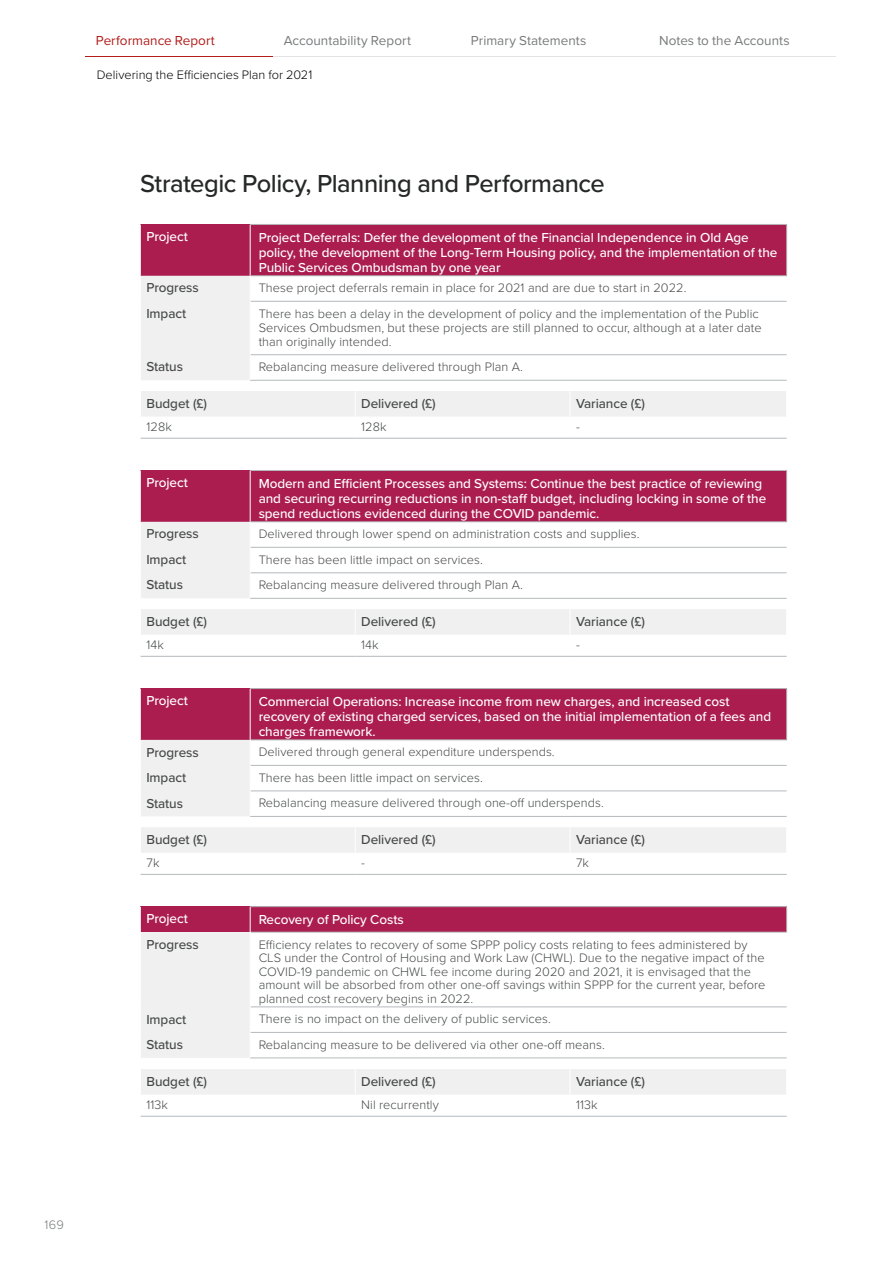
<style>
.page{position:relative;width:893px;height:1263px;background:#fff}
.page>*{position:absolute;margin:0;border:0;box-sizing:border-box;transform-origin:0 0}
.t1{font:500 25.5px "Proxima Nova";letter-spacing:-.02em;color:#262727}
.ii{font:500 13.5px/15px "Proxima Nova";letter-spacing:-.005em;color:#fff}
.ii-2{font:500 13.5px "Proxima Nova";letter-spacing:-.005em;color:#474949}
.t2{font:13.5px "Proxima Nova";color:#777a7b}
.t3{font:13.5px "Proxima Nova";color:#b21c1a}
.ii-3{font:300 12.75px/13.5px "Proxima Nova";letter-spacing:.005em;color:#474949}
.t4{font:300 12.75px "Proxima Nova";color:#000}
.t5{font:300 12.75px "Proxima Nova";color:#777a7b}
</style>
<div class="page">
<hr style="left:648px;top:56px;width:188px;height:1px;background:#e3e3e3">
<hr style="left:273px;top:56px;width:187px;height:1px;background:#e3e3e3">
<hr style="left:85px;top:56px;width:188px;height:1px;background:#b21c1a">
<hr style="left:460px;top:56px;width:188px;height:1px;background:#e3e3e3">
<hr style="left:141px;top:438px;width:214px;height:1px;background:#b5b9bc">
<hr style="left:355px;top:438px;width:215px;height:1px;background:#b5b9bc">
<hr style="left:570px;top:438px;width:217px;height:1px;background:#b5b9bc">
<div style="left:141px;top:391px;width:645px;height:25px;background:#f0f0f0"></div>
<hr style="left:141px;top:656px;width:214px;height:1px;background:#b5b9bc">
<hr style="left:355px;top:656px;width:215px;height:1px;background:#b5b9bc">
<hr style="left:570px;top:656px;width:217px;height:1px;background:#b5b9bc">
<div style="left:141px;top:609px;width:645px;height:26px;background:#f0f0f0"></div>
<hr style="left:141px;top:874px;width:214px;height:1px;background:#b5b9bc">
<hr style="left:355px;top:874px;width:215px;height:1px;background:#b5b9bc">
<hr style="left:570px;top:874px;width:217px;height:1px;background:#b5b9bc">
<div style="left:141px;top:827px;width:645px;height:26px;background:#f0f0f0"></div>
<hr style="left:141px;top:1116px;width:214px;height:1px;background:#b5b9bc">
<hr style="left:355px;top:1116px;width:215px;height:1px;background:#b5b9bc">
<hr style="left:570px;top:1116px;width:217px;height:1px;background:#b5b9bc">
<div style="left:141px;top:1069px;width:645px;height:25px;background:#f0f0f0"></div>
<div style="left:140px;top:224px;width:110px;height:52px;background:#ab1d4f"></div>
<div style="left:250px;top:224px;width:537px;height:52px;background:#ab1d4f"></div>
<hr style="left:250px;top:225px;width:1px;height:51px;background:#fff">
<hr style="left:140px;top:224px;width:1px;height:52px;background:#fff">
<hr style="left:250px;top:224px;width:537px;height:1px;background:#b5b9bc">
<hr style="left:250px;top:275px;width:537px;height:1px;background:#b5b9bc">
<hr style="left:250px;top:301px;width:537px;height:1px;background:#b5b9bc">
<hr style="left:250px;top:354px;width:537px;height:1px;background:#b5b9bc">
<hr style="left:250px;top:380px;width:537px;height:1px;background:#b5b9bc">
<hr style="left:786px;top:225px;width:1px;height:51px;background:#b5b9bc">
<div style="left:141px;top:276px;width:110px;height:104px;background:#f0f0f0"></div>
<div style="left:140px;top:470px;width:110px;height:52px;background:#ab1d4f"></div>
<div style="left:250px;top:470px;width:537px;height:52px;background:#ab1d4f"></div>
<hr style="left:250px;top:471px;width:1px;height:51px;background:#fff">
<hr style="left:140px;top:470px;width:1px;height:52px;background:#fff">
<hr style="left:250px;top:470px;width:537px;height:1px;background:#b5b9bc">
<hr style="left:250px;top:521px;width:537px;height:1px;background:#b5b9bc">
<hr style="left:250px;top:547px;width:537px;height:1px;background:#b5b9bc">
<hr style="left:250px;top:572px;width:537px;height:1px;background:#b5b9bc">
<hr style="left:250px;top:598px;width:537px;height:1px;background:#b5b9bc">
<hr style="left:786px;top:471px;width:1px;height:51px;background:#b5b9bc">
<div style="left:141px;top:522px;width:110px;height:76px;background:#f0f0f0"></div>
<div style="left:140px;top:688px;width:110px;height:52px;background:#ab1d4f"></div>
<div style="left:250px;top:688px;width:537px;height:52px;background:#ab1d4f"></div>
<hr style="left:250px;top:689px;width:1px;height:51px;background:#fff">
<hr style="left:140px;top:688px;width:1px;height:52px;background:#fff">
<hr style="left:250px;top:688px;width:537px;height:1px;background:#b5b9bc">
<hr style="left:250px;top:740px;width:537px;height:1px;background:#b5b9bc">
<hr style="left:250px;top:765px;width:537px;height:1px;background:#b5b9bc">
<hr style="left:250px;top:791px;width:537px;height:1px;background:#b5b9bc">
<hr style="left:250px;top:816px;width:537px;height:1px;background:#b5b9bc">
<hr style="left:786px;top:689px;width:1px;height:51px;background:#b5b9bc">
<div style="left:141px;top:740px;width:110px;height:76px;background:#f0f0f0"></div>
<div style="left:250px;top:907px;width:537px;height:25px;background:#ab1d4f"></div>
<hr style="left:250px;top:906px;width:537px;height:1px;background:#b5b9bc">
<hr style="left:250px;top:932px;width:537px;height:1px;background:#b5b9bc">
<hr style="left:250px;top:1007px;width:537px;height:1px;background:#b5b9bc">
<hr style="left:250px;top:1032px;width:537px;height:1px;background:#b5b9bc">
<hr style="left:250px;top:1058px;width:537px;height:1px;background:#b5b9bc">
<svg style="left:786px;top:907px;width:1px;height:25px"></svg>
<svg style="left:140px;top:907px;width:111px;height:151px"></svg>
<p class="t3" style="left:96px;top:30px;width:120px">Performance Report</p>
<p class="t2" style="left:284px;top:30px;width:129px">Accountability Report</p>
<p class="t2" style="left:471px;top:30px;width:117px">Primary Statements</p>
<p class="t2" style="left:659px;top:30px;width:132px">Notes to the Accounts</p>
<p class="t4" style="left:97px;top:66px;width:217px">Delivering the Efficiencies Plan for 2021</p>
<h3 class="t1" style="left:140px;top:165px;width:466px">Strategic Policy, Planning and Performance</h3>
<p class="ii" style="left:146px;top:229px;width:43px">Project</p>
<p class="ii" style="left:259px;top:229px;width:520px">Project Deferrals: Defer the development of the Financial Independence in Old Age policy, the development of the Long-Term Housing policy, and the implementation of the<br>Public Services Ombudsman by one year</p>
<p class="ii-2" style="left:146px;top:278px;width:54px">Progress</p>
<p class="ii-3" style="left:259px;top:280px;width:429px">These project deferrals remain in place for 2021 and are due to start in 2022.</p>
<p class="ii-2" style="left:146px;top:303px;width:41px">Impact</p>
<p class="ii-3" style="left:259px;top:306px;width:504px;line-height:14.2px">There has been a delay in the development of policy and the implementation of the Public<br>Services Ombudsmen, but these projects are still planned to occur, although at a later date than originally intended.</p>
<p class="ii-2" style="left:146px;top:357px;width:38px">Status</p>
<p class="ii-3" style="left:259px;top:359px;width:266px">Rebalancing measure delivered through Plan A.</p>
<p class="ii-2" style="left:147px;top:393px;width:62px">Budget (£)</p>
<p class="ii-2" style="left:361px;top:393px;width:76px">Delivered (£)</p>
<p class="ii-2" style="left:576px;top:393px;width:70px">Variance (£)</p>
<p class="ii-3" style="left:147px;top:419px;width:27px">128k</p>
<p class="ii-3" style="left:361px;top:419px;width:27px">128k</p>
<p class="ii-3" style="left:576px;top:419px;width:5px">-</p>
<p class="ii" style="left:146px;top:475px;width:43px">Project</p>
<p class="ii" style="left:259px;top:475px;width:509px">Modern and Efficient Processes and Systems: Continue the best practice of reviewing and securing recurring reductions in non-staff budget, including locking in some of the spend reductions evidenced during the COVID pandemic.</p>
<p class="ii-2" style="left:146px;top:524px;width:54px">Progress</p>
<p class="ii-3" style="left:259px;top:526px;width:382px">Delivered through lower spend on administration costs and supplies.</p>
<p class="ii-2" style="left:146px;top:549px;width:41px">Impact</p>
<p class="ii-3" style="left:259px;top:552px;width:226px">There has been little impact on services.</p>
<p class="ii-2" style="left:146px;top:575px;width:38px">Status</p>
<p class="ii-3" style="left:259px;top:577px;width:266px">Rebalancing measure delivered through Plan A.</p>
<p class="ii-2" style="left:147px;top:611px;width:62px">Budget (£)</p>
<p class="ii-2" style="left:361px;top:611px;width:76px">Delivered (£)</p>
<p class="ii-2" style="left:576px;top:611px;width:70px">Variance (£)</p>
<p class="ii-3" style="left:147px;top:637px;width:19px">14k</p>
<p class="ii-3" style="left:361px;top:637px;width:19px">14k</p>
<p class="ii-3" style="left:576px;top:637px;width:5px">-</p>
<p class="ii" style="left:146px;top:693px;width:43px">Project</p>
<p class="ii" style="left:259px;top:693px;width:514px">Commercial Operations: Increase income from new charges, and increased cost recovery of existing charged services, based on the initial implementation of a fees and charges framework.</p>
<p class="ii-2" style="left:146px;top:742px;width:54px">Progress</p>
<p class="ii-3" style="left:259px;top:745px;width:298px">Delivered through general expenditure underspends.</p>
<p class="ii-2" style="left:146px;top:767px;width:41px">Impact</p>
<p class="ii-3" style="left:259px;top:770px;width:226px">There has been little impact on services.</p>
<p class="ii-2" style="left:146px;top:793px;width:38px">Status</p>
<p class="ii-3" style="left:259px;top:796px;width:347px">Rebalancing measure delivered through one-off underspends.</p>
<p class="ii-2" style="left:147px;top:829px;width:62px">Budget (£)</p>
<p class="ii-2" style="left:361px;top:829px;width:76px">Delivered (£)</p>
<p class="ii-2" style="left:576px;top:829px;width:70px">Variance (£)</p>
<p class="ii-3" style="left:147px;top:855px;width:14px">7k</p>
<p class="ii-3" style="left:361px;top:855px;width:5px">-</p>
<p class="ii-3" style="left:576px;top:855px;width:14px">7k</p>
<p class="ii" style="left:146px;top:911px;width:43px">Project</p>
<p class="ii" style="left:259px;top:911px;width:147px">Recovery of Policy Costs</p>
<p class="ii-2" style="left:146px;top:934px;width:54px">Progress</p>
<p class="ii-3" style="left:259px;top:937px;width:508px">Efficiency relates to recovery of some SPPP policy costs relating to fees administered by CLS under the Control of Housing and Work Law (CHWL). Due to the negative impact of the COVID-19 pandemic on CHWL fee income during 2020 and 2021, it is envisaged that the amount will be absorbed from other one-off savings within SPPP for the current year, before planned cost recovery begins in 2022.</p>
<p class="ii-2" style="left:146px;top:1009px;width:41px">Impact</p>
<p class="ii-3" style="left:259px;top:1012px;width:294px">There is no impact on the delivery of public services.</p>
<p class="ii-2" style="left:146px;top:1034px;width:38px">Status</p>
<p class="ii-3" style="left:259px;top:1037px;width:348px">Rebalancing measure to be delivered via other one-off means.</p>
<p class="ii-2" style="left:147px;top:1071px;width:62px">Budget (£)</p>
<p class="ii-2" style="left:361px;top:1071px;width:76px">Delivered (£)</p>
<p class="ii-2" style="left:576px;top:1071px;width:70px">Variance (£)</p>
<p class="ii-3" style="left:147px;top:1097px;width:23px">113k</p>
<p class="ii-3" style="left:361px;top:1097px;width:79px">Nil recurrently</p>
<p class="ii-3" style="left:576px;top:1097px;width:23px">113k</p>
<p class="t5" style="left:45px;top:1216px;width:21px">169</p>
</div>
